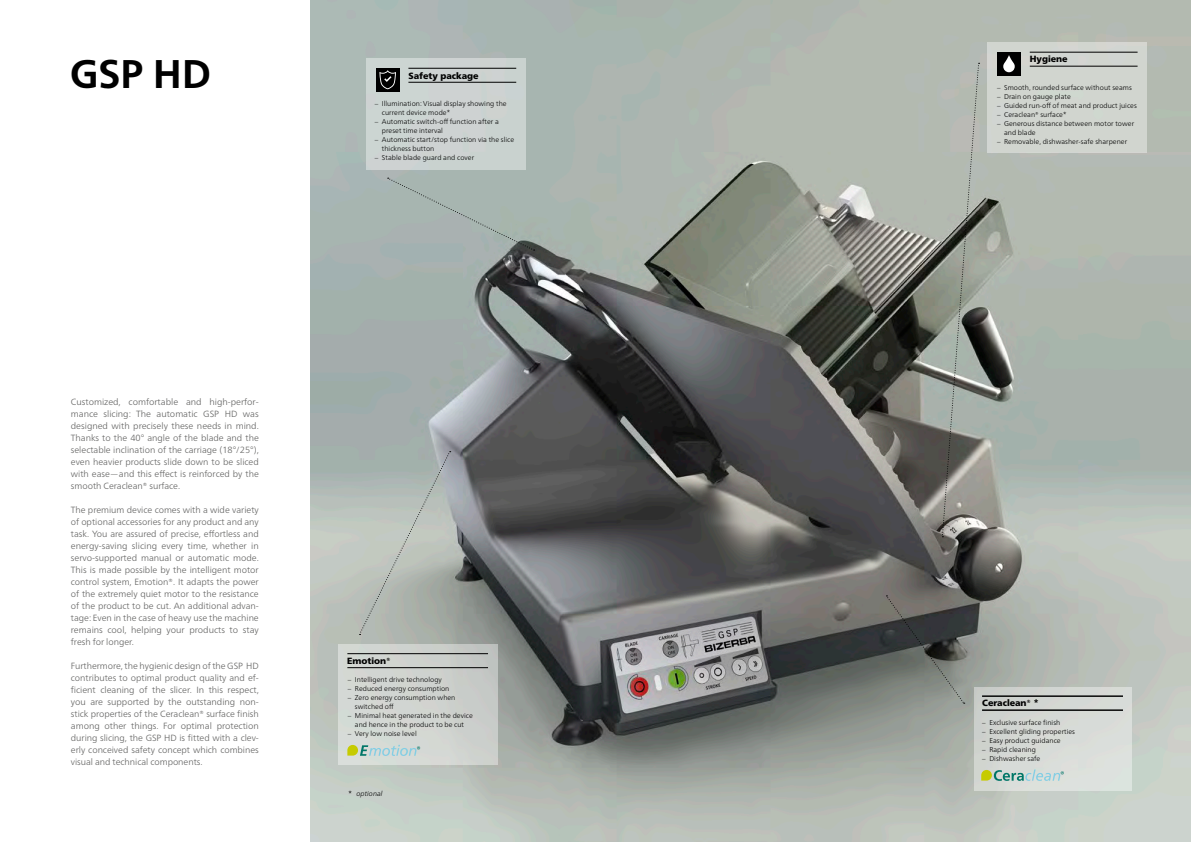
<style>
.page{position:relative;width:1191px;height:842px;background:#fff}
.page>*{position:absolute;margin:0;border:0;box-sizing:border-box;transform-origin:0 0}
.t1{font:700 40px "Neue Frutiger LT Pro";color:#000}
.t2{font:300 9px/12px "Neue Frutiger LT Pro";letter-spacing:-.005em;color:#626261;text-align:justify}
.t3{font:900 9px "Neue Frutiger LT Pro";color:#000}
.t4{font:300 7px/9px "Neue Frutiger LT Pro";letter-spacing:.005em;color:#000}
.t5{font:italic 300 7px "Neue Frutiger LT Pro";letter-spacing:.01em;color:#000}
.s1{font-weight:400;font-style:normal}
</style>
<div class="page">
<img style="left:311px;top:0;width:880px;height:842px">
<svg style="left:886px;top:595px;width:78px;height:109px;background:#616460"></svg>
<svg style="left:359px;top:451px;width:92px;height:184px;background:#b1b9b3"></svg>
<div style="left:987px;top:43px;width:159px;height:110px;background:#d1d5cf"></div>
<hr style="left:1029px;top:66px;width:108px;height:1px;background:#000">
<hr style="left:1029px;top:52px;width:108px;height:1px;background:#000">
<div style="left:997px;top:52px;width:24px;height:24px;background:#000"></div>
<svg style="left:1003px;top:55px;width:11px;height:17px"></svg>
<div style="left:366px;top:58px;width:159px;height:111px;background:#ccd2d2"></div>
<hr style="left:408px;top:82px;width:108px;height:1px;background:#000">
<hr style="left:408px;top:68px;width:108px;height:1px;background:#000">
<div style="left:973px;top:687px;width:158px;height:103px;background:#d7dbd5"></div>
<svg style="left:981px;top:769px;width:83px;height:12px"></svg>
<hr style="left:982px;top:710px;width:141px;height:1px;background:#000">
<hr style="left:982px;top:696px;width:141px;height:1px;background:#000">
<svg style="left:338px;top:644px;width:159px;height:120px;background:#ced2ce"></svg>
<hr style="left:347px;top:667px;width:141px;height:1px;background:#000">
<hr style="left:347px;top:653px;width:141px;height:1px;background:#000">
<svg style="left:347px;top:745px;width:73px;height:11px"></svg>
<div style="left:376px;top:68px;width:24px;height:24px;background:#000"></div>
<svg style="left:379px;top:70px;width:17px;height:19px"></svg>
<div style="left:388px;top:178px;width:146px;height:73px;background:#a7b5b0"></div>
<svg style="left:941px;top:63px;width:38px;height:474px;background:#989c95"></svg>
<h1 class="t1" style="left:70px;top:50px;width:143px">GSP HD</h1>
<p class="t3" style="left:408px;top:70px;width:72px">Safety package</p>
<p class="t4" style="left:382px;top:99px;width:126px;text-indent:-7px">– Illumination: Visual display showing the current device mode*</p>
<p class="t4" style="left:382px;top:117px;width:118px;text-indent:-7px">– Automatic switch-off function after a preset time interval</p>
<p class="t4" style="left:382px;top:135px;width:134px;text-indent:-7px">– Automatic start/stop function via the slice thickness button</p>
<p class="t4" style="left:375px;top:153px;width:101px">– Stable blade guard and cover</p>
<p class="t2" style="left:71px;top:395px;width:189px">Customized, comfortable and high-perfor&shy;mance slicing: The automatic GSP HD was designed with precisely these needs in mind.<br>Thanks to the 40° angle of the blade and the selectable inclination of the carriage (18°/25°), even heavier products slide down to be sliced with ease—and this effect is reinforced by the smooth Ceraclean® surface.</p>
<p class="t2" style="left:71px;top:503px;width:189px">The premium device comes with a wide variety of optional accessories for any product and any task. You are assured of precise, effortless and energy-saving slicing every time, whether in servo-supported manual or automatic mode.<br>This is made possible by the intelligent motor control system, Emotion®. It adapts the power of the extremely quiet motor to the resistance of the product to be cut. An additional advan&shy;tage: Even in the case of heavy use the machine remains cool, helping your products to stay fresh for longer.</p>
<p class="t2" style="left:71px;top:659px;width:189px">Furthermore, the hygienic design of the GSP HD contributes to optimal product quality and ef&shy;ficient cleaning of the slicer. In this respect, you are supported by the outstanding non&shy;stick properties of the Ceraclean® surface finish among other things. For optimal protection during slicing, the GSP HD is fitted with a clev&shy;erly conceived safety concept which combines visual and technical components.</p>
<p class="t3" style="left:347px;top:655px;width:45px">Emotion®</p>
<p class="t4" style="left:348px;top:675px;width:96px">– Intelligent drive technology</p>
<p class="t4" style="left:348px;top:684px;width:103px">– Reduced energy consumption</p>
<p class="t4" style="left:355px;top:693px;width:102px;text-indent:-7px">– Zero energy consumption when switched off</p>
<p class="t4" style="left:348px;top:711px;width:126px;text-align:center">– Minimal heat generated in the device and hence in the product to be cut</p>
<p class="t4" style="left:348px;top:729px;width:70px">– Very low noise level</p>
<p class="t5" style="left:348px;top:789px;width:36px"><span class="s1">*</span> optional</p>
<p class="t3" style="left:1029px;top:54px;width:39px">Hygiene</p>
<p class="t4" style="left:997px;top:83px;width:136px">– Smooth, rounded surface without seams</p>
<p class="t4" style="left:997px;top:92px;width:75px">– Drain on gauge plate</p>
<p class="t4" style="left:997px;top:101px;width:141px">– Guided run-off of meat and product juices</p>
<p class="t4" style="left:997px;top:110px;width:71px">– Ceraclean® surface*</p>
<p class="t4" style="left:1004px;top:119px;width:132px;text-indent:-7px">– Generous distance between motor tower and blade</p>
<p class="t4" style="left:997px;top:137px;width:132px">– Removable, dishwasher-safe sharpener</p>
<p class="t3" style="left:982px;top:698px;width:58px">Ceraclean® *</p>
<p class="t4" style="left:982px;top:718px;width:80px">– Exclusive surface finish</p>
<p class="t4" style="left:982px;top:727px;width:94px">– Excellent gliding properties</p>
<p class="t4" style="left:982px;top:736px;width:80px">– Easy product guidance</p>
<p class="t4" style="left:982px;top:745px;width:55px">– Rapid cleaning</p>
<p class="t4" style="left:982px;top:754px;width:60px">– Dishwasher safe</p>
</div>
